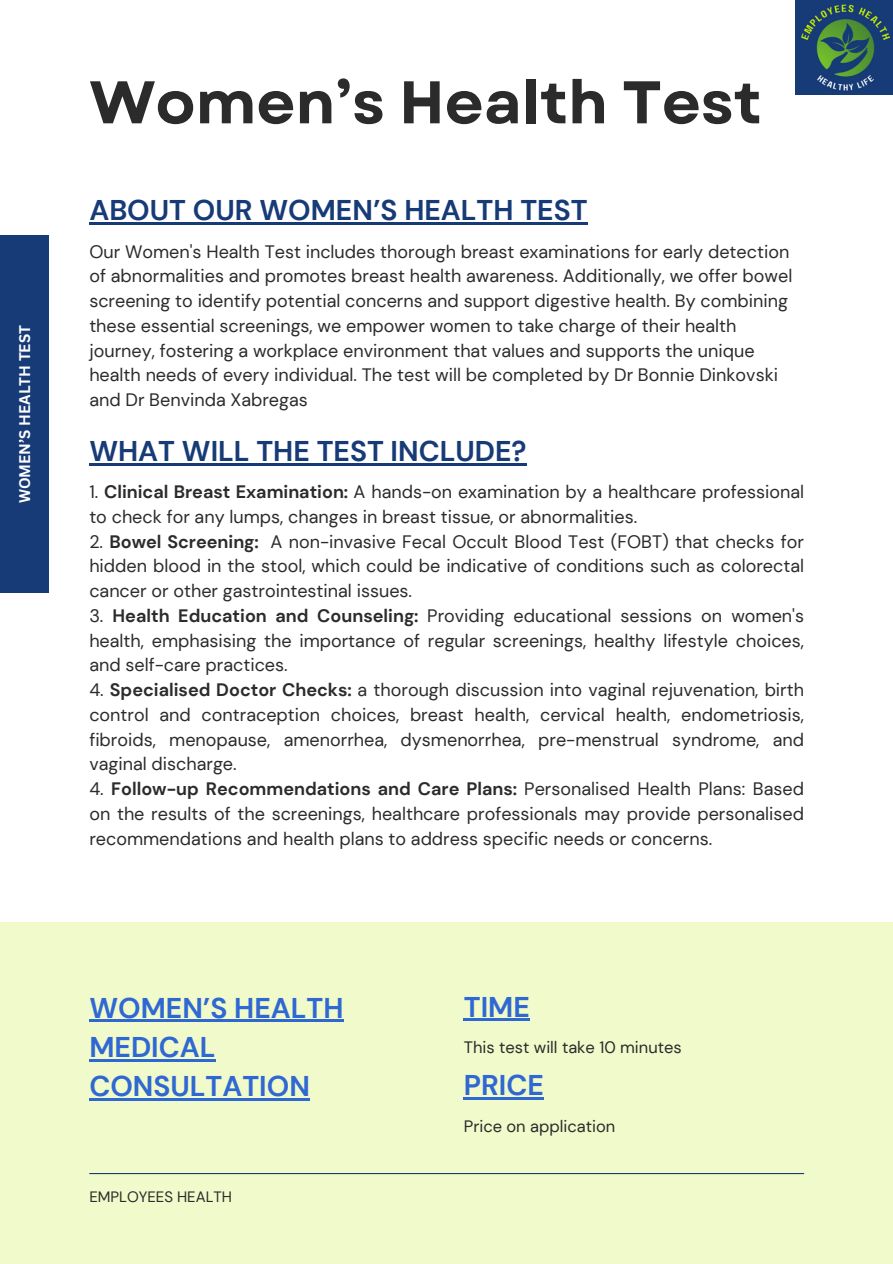
<style>
.page{position:relative;width:893px;height:1264px;background:#fff}
.page>*{position:absolute;margin:0;border:0;box-sizing:border-box;transform-origin:0 0}
.t1{font:700 60px "Garet";color:#2b2b2b}
.t2{font:700 28.5px "DM Sans";color:#173b77}
.t3{font:700 28.5px/39.3px "DM Sans";color:#2f68d3}
.t4{font:18px/24.8px "DM Sans";color:#2b2b2b;text-align:justify}
.t5{font:16.5px "DM Sans";color:#2b2b2b}
.t6{font:700 15px "Canva Sans";color:#fff}
.t7{font:15px "DM Sans";color:#2b2b2b}
.s1{font-weight:700}
</style>
<div class="page">
<div style="left:0;top:922px;width:892px;height:341px;background:#f1faca"></div>
<div style="left:0;top:235px;width:49px;height:358px;background:#173b77"></div>
<hr style="left:89px;top:1172px;width:715px;height:2px;background:#1d3a72">
<img style="left:795px;top:0;width:97px;height:94px">
<hr style="left:89px;top:222px;width:498px;height:3px;background:#173b77">
<hr style="left:89px;top:463px;width:437px;height:2px;background:#173b77">
<hr style="left:464px;top:1018px;width:66px;height:3px;background:#2f68d3">
<hr style="left:464px;top:1097px;width:80px;height:2px;background:#2f68d3">
<hr style="left:89px;top:1019px;width:254px;height:3px;background:#2f68d3">
<hr style="left:89px;top:1059px;width:126px;height:2px;background:#2f68d3">
<hr style="left:89px;top:1098px;width:221px;height:2px;background:#2f68d3">
<p class="t6" style="left:14px;top:503px;width:179px;rotate:-90deg">WOMEN’S HEALTH TEST</p>
<h3 class="t1" style="left:89px;top:59px;width:673px">Women’s Health Test</h3>
<p class="t2" style="left:89px;top:192px;width:499px">ABOUT OUR WOMEN’S HEALTH TEST</p>
<p class="t4" style="left:89px;top:239px;width:704px;text-align:left">Our Women's Health Test includes thorough breast examinations for early detection of abnormalities and promotes breast health awareness. Additionally, we offer bowel screening to identify potential concerns and support digestive health. By combining these essential screenings, we empower women to take charge of their health journey, fostering a workplace environment that values and supports the unique health needs of every individual. The test will be completed by Dr Bonnie Dinkovski and Dr Benvinda Xabregas</p>
<h2 class="t2" style="left:89px;top:432px;width:439px">WHAT WILL THE TEST INCLUDE?</h2>
<p class="t4" style="left:89px;top:479px;width:716px">1. <span class="s1">Clinical Breast Examination:</span> A hands-on examination by a healthcare professional to check for any lumps, changes in breast tissue, or abnormalities.</p>
<h1 class="t4" style="left:89px;top:529px;width:716px">2. <span class="s1">Bowel Screening:</span> A non-invasive Fecal Occult Blood Test (FOBT) that checks for hidden blood in the stool, which could be indicative of conditions such as colorectal cancer or other gastrointestinal issues.</h1>
<h4 class="t4" style="left:89px;top:603px;width:716px">3. <span class="s1">Health Education and Counseling:</span> Providing educational sessions on women's health, emphasising the importance of regular screenings, healthy lifestyle choices, and self-care practices.</h4>
<h2 class="t4" style="left:89px;top:677px;width:716px">4. <span class="s1">Specialised Doctor Checks:</span> a thorough discussion into vaginal rejuvenation, birth control and contraception choices, breast health, cervical health, endometriosis, fibroids, menopause, amenorrhea, dysmenorrhea, pre-menstrual syndrome, and vaginal discharge.</h2>
<h3 class="t4" style="left:89px;top:776px;width:716px">4. <span class="s1">Follow-up Recommendations and Care Plans:</span> Personalised Health Plans: Based on the results of the screenings, healthcare professionals may provide personalised recommendations and health plans to address specific needs or concerns.</h3>
<p class="t3" style="left:89px;top:988px;width:256px">WOMEN’S HEALTH<br>MEDICAL<br>CONSULTATION</p>
<p class="t7" style="left:89px;top:1186px;width:144px">EMPLOYEES HEALTH</p>
<h2 class="t3" style="left:464px;top:987px;width:67px">TIME</h2>
<h3 class="t5" style="left:464px;top:1036px;width:219px">This test will take 10 minutes</h3>
<h2 class="t3" style="left:464px;top:1065px;width:82px">PRICE</h2>
<h3 class="t5" style="left:464px;top:1115px;width:153px">Price on application</h3>
</div>
